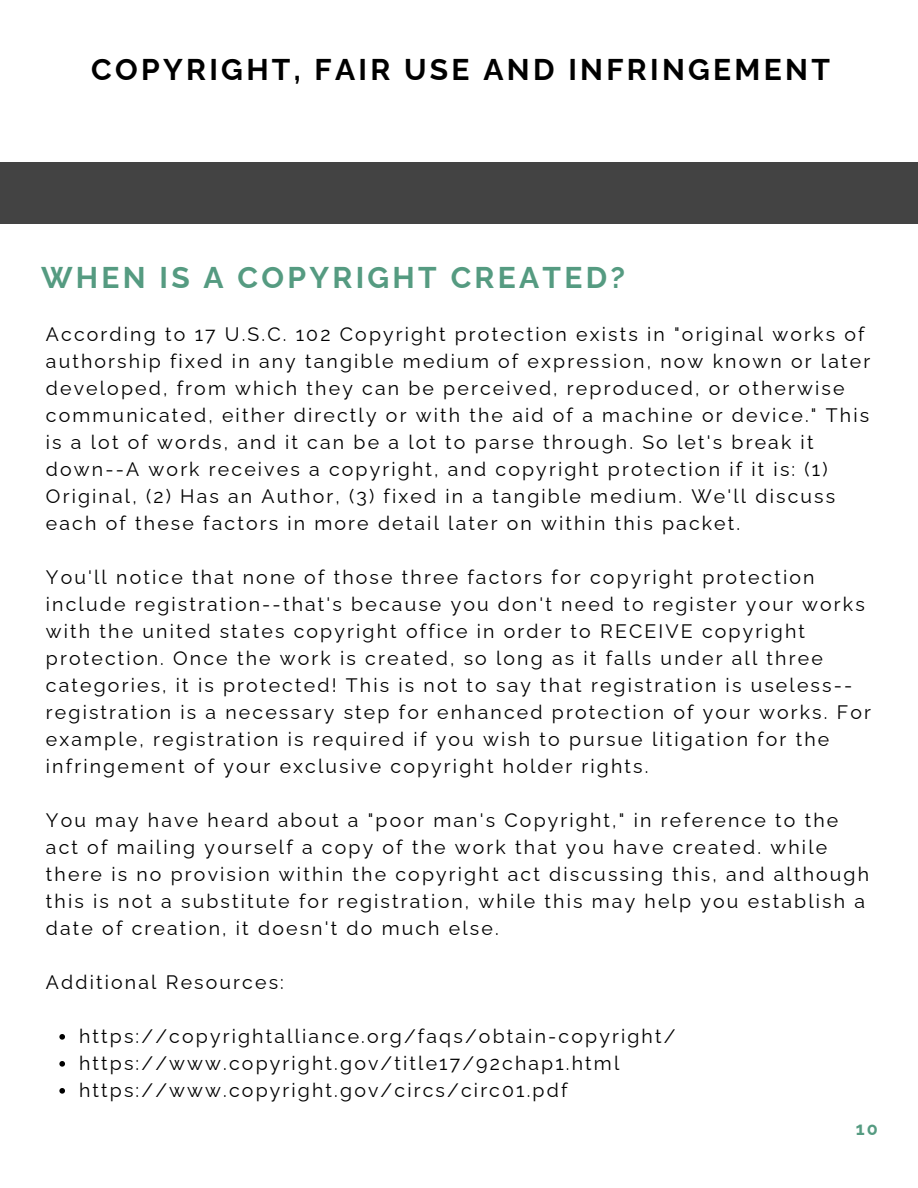
<style>
.page{position:relative;width:918px;height:1188px;background:#fff}
.page>*{position:absolute;margin:0;border:0;box-sizing:border-box;transform-origin:0 0}
.t1{font:700 30px "Raleway";letter-spacing:.11em;color:#000}
.t2{font:700 30px "Raleway";letter-spacing:.11em;color:#559b81}
.t3{font:19.5px/27px "Raleway";letter-spacing:.11em;color:#000}
.t4{font:700 18px "Raleway";color:#559b81}
</style>
<div class="page">
<div style="left:0;top:162px;width:918px;height:62px;background:#434343"></div>
<svg style="left:59px;top:1034px;width:6px;height:6px"></svg>
<svg style="left:59px;top:1061px;width:6px;height:6px"></svg>
<svg style="left:59px;top:1088px;width:6px;height:6px"></svg>
<p class="t1" style="left:91px;top:52px;width:740px">COPYRIGHT, FAIR USE AND INFRINGEMENT</p>
<h1 class="t2" style="left:41px;top:259px;width:586px">WHEN IS A COPYRIGHT CREATED?</h1>
<h1 class="t3" style="left:46px;top:321px;width:826px">According to 17 U.S.C. 102 Copyright protection exists in "original works of authorship fixed in any tangible medium of expression, now known or later developed, from which they can be perceived, reproduced, or otherwise communicated, either directly or with the aid of a machine or device." This is a lot of words, and it can be a lot to parse through. So let's break it down--A work receives a copyright, and copyright protection if it is: (1)<br>Original, (2) Has an Author, (3) fixed in a tangible medium. We'll discuss each of these factors in more detail later on within this packet.</h1>
<p class="t3" style="left:46px;top:564px;width:827px">You'll notice that none of those three factors for copyright protection include registration--that's because you don't need to register your works with the united states copyright office in order to RECEIVE copyright protection. Once the work is created, so long as it falls under all three categories, it is protected! This is not to say that registration is useless-- registration is a necessary step for enhanced protection of your works. For example, registration is required if you wish to pursue litigation for the infringement of your exclusive copyright holder rights.</p>
<p class="t3" style="left:46px;top:807px;width:825px">You may have heard about a "poor man's Copyright," in reference to the act of mailing yourself a copy of the work that you have created. while there is no provision within the copyright act discussing this, and although this is not a substitute for registration, while this may help you establish a date of creation, it doesn't do much else.</p>
<p class="t3" style="left:46px;top:969px;width:240px">Additional Resources:</p>
<p class="t3" style="left:79px;top:1023px;width:598px">https://copyrightalliance.org/faqs/obtain-copyright/</p>
<p class="t3" style="left:79px;top:1050px;width:542px">https://www.copyright.gov/title17/92chap1.html</p>
<p class="t3" style="left:79px;top:1077px;width:490px">https://www.copyright.gov/circs/circ01.pdf</p>
<p class="t4" style="left:856px;top:1118px;width:23px">10</p>
</div>
